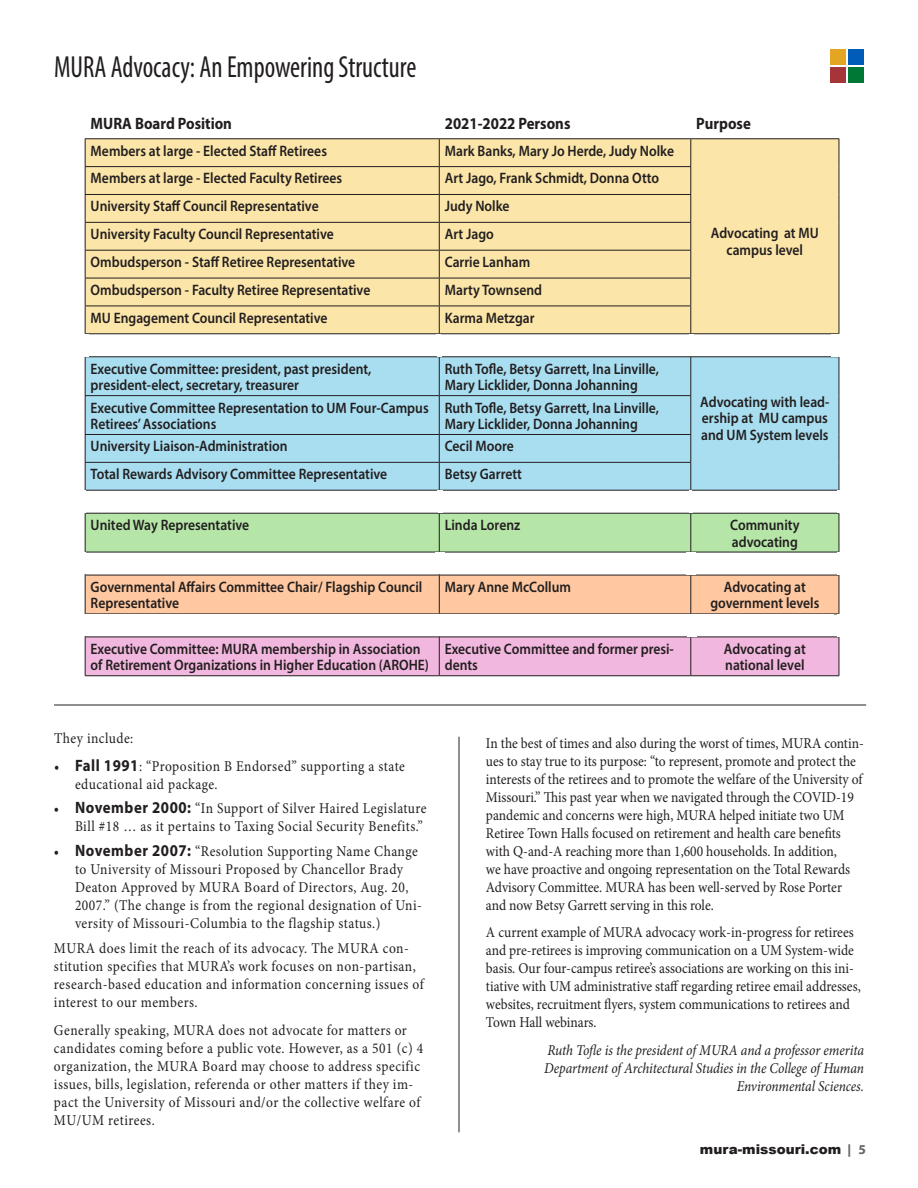
<style>
.page{position:relative;width:918px;height:1188px;background:#fff}
.page>*{position:absolute;margin:0;border:0;box-sizing:border-box;transform-origin:0 0}
.t1{font:condensed 30.6px "Myriad Pro";color:#221e1f;scale:.9 1}
.t2{font:700 16.5px "Myriad Pro";color:#221e1f;scale:.9 1}
.t3{font:600 15.15px/16.5px "Myriad Pro";color:#221e1f;scale:.9 1}
.t4{font:15px/18px "Minion Pro";letter-spacing:.01em;color:#221e1f;scale:.9 1}
.t5{font:15px/18px "Minion Pro";letter-spacing:.035em;color:#221e1f;scale:.9 1}
.t6{font:15px/18px "Minion Pro";letter-spacing:.03em;color:#221e1f;scale:.9 1}
.t7{font:italic 15px/18px "Minion Pro";letter-spacing:-.01em;color:#221e1f;text-align:right;scale:.9 1}
.t8{font:900 13.5px "Arial";color:#221e1f}
.s1{font-family:"Myriad Pro";font-weight:700;font-size:16.5px}
.s2{color:#626366}
.s3{font-family:"Myriad Pro";font-weight:700;color:#626366}
</style>
<div class="page">
<div style="left:830px;top:49px;width:16px;height:16px;background:#e3a623"></div>
<div style="left:848px;top:49px;width:16px;height:16px;background:#005cb9"></div>
<div style="left:830px;top:67px;width:16px;height:16px;background:#a6353a"></div>
<div style="left:848px;top:67px;width:16px;height:16px;background:#007835"></div>
<hr style="left:459px;top:737px;width:1px;height:395px;background:#221e1f">
<hr style="left:54px;top:705px;width:812px;height:1px;background:#221e1f">
<div style="left:89px;top:139px;width:750px;height:194px;background:#fbe5a8"></div>
<div style="left:86px;top:357px;width:753px;height:77px;background:#a9def1"></div>
<hr style="left:85px;top:194px;width:354px;height:1px;background:#221e1f">
<hr style="left:439px;top:194px;width:252px;height:1px;background:#221e1f">
<hr style="left:85px;top:222px;width:354px;height:1px;background:#221e1f">
<hr style="left:439px;top:222px;width:252px;height:1px;background:#221e1f">
<hr style="left:85px;top:250px;width:354px;height:1px;background:#221e1f">
<hr style="left:439px;top:250px;width:252px;height:1px;background:#221e1f">
<hr style="left:85px;top:278px;width:354px;height:1px;background:#221e1f">
<hr style="left:439px;top:278px;width:252px;height:1px;background:#221e1f">
<hr style="left:85px;top:306px;width:354px;height:1px;background:#221e1f">
<hr style="left:439px;top:306px;width:252px;height:1px;background:#221e1f">
<hr style="left:85px;top:333px;width:354px;height:1px;background:#221e1f">
<hr style="left:439px;top:333px;width:252px;height:1px;background:#221e1f">
<hr style="left:691px;top:333px;width:148px;height:1px;background:#221e1f">
<hr style="left:85px;top:356px;width:354px;height:1px;background:#221e1f">
<hr style="left:439px;top:356px;width:252px;height:1px;background:#221e1f">
<hr style="left:439px;top:357px;width:1px;height:38px;background:#221e1f">
<hr style="left:691px;top:356px;width:148px;height:1px;background:#221e1f">
<hr style="left:690px;top:357px;width:1px;height:38px;background:#221e1f">
<hr style="left:85px;top:395px;width:354px;height:1px;background:#221e1f">
<hr style="left:439px;top:395px;width:252px;height:1px;background:#221e1f">
<hr style="left:439px;top:396px;width:1px;height:38px;background:#221e1f">
<hr style="left:690px;top:396px;width:1px;height:38px;background:#221e1f">
<hr style="left:85px;top:138px;width:354px;height:1px;background:#221e1f">
<hr style="left:439px;top:138px;width:252px;height:1px;background:#221e1f">
<hr style="left:691px;top:138px;width:148px;height:1px;background:#221e1f">
<hr style="left:85px;top:166px;width:354px;height:1px;background:#221e1f">
<hr style="left:439px;top:166px;width:252px;height:1px;background:#221e1f">
<svg style="left:839px;top:139px;width:1px;height:195px"></svg>
<hr style="left:85px;top:357px;width:1px;height:38px;background:#221e1f">
<hr style="left:839px;top:357px;width:1px;height:39px;background:#221e1f">
<hr style="left:85px;top:396px;width:1px;height:38px;background:#221e1f">
<hr style="left:839px;top:396px;width:1px;height:38px;background:#221e1f">
<svg style="left:84px;top:434px;width:756px;height:242px"></svg>
<svg style="left:84px;top:139px;width:5px;height:195px"></svg>
<svg style="left:437px;top:139px;width:5px;height:196px"></svg>
<svg style="left:688px;top:139px;width:6px;height:196px"></svg>
<h1 class="t1" style="left:54px;top:48px;width:404px">MURA Advocacy: An Empowering Structure</h1>
<p class="t2" style="left:91px;top:112px;width:159px">MURA Board Position</p>
<p class="t2" style="left:445px;top:112px;width:141px">2021-2022 Persons</p>
<p class="t2" style="left:696px;top:112px;width:62px">Purpose</p>
<p class="t3" style="left:91px;top:142px;width:264px">Members at large - Elected Staff Retirees</p>
<p class="t3" style="left:445px;top:142px;width:256px">Mark Banks, Mary Jo Herde, Judy Nolke</p>
<p class="t3" style="left:91px;top:170px;width:281px">Members at large - Elected Faculty Retirees</p>
<p class="t3" style="left:445px;top:170px;width:240px">Art Jago, Frank Schmidt, Donna Otto</p>
<p class="t3" style="left:91px;top:198px;width:255px">University Staff Council Representative</p>
<p class="t3" style="left:445px;top:198px;width:74px">Judy Nolke</p>
<p class="t3" style="left:91px;top:225px;width:272px">University Faculty Council Representative</p>
<p class="t3" style="left:445px;top:225px;width:56px">Art Jago</p>
<p class="t3" style="left:91px;top:253px;width:296px">Ombudsperson - Staff Retiree Representative</p>
<p class="t3" style="left:445px;top:253px;width:96px">Carrie Lanham</p>
<p class="t3" style="left:91px;top:281px;width:312px">Ombudsperson - Faculty Retiree Representative</p>
<p class="t3" style="left:445px;top:281px;width:110px">Marty Townsend</p>
<p class="t3" style="left:91px;top:309px;width:265px">MU Engagement Council Representative</p>
<p class="t3" style="left:445px;top:309px;width:101px">Karma Metzgar</p>
<p class="t3" style="left:91px;top:360px;width:313px">Executive Committee: president, past president, president-elect, secretary, treasurer</p>
<p class="t3" style="left:445px;top:360px;width:240px">Ruth Tofle, Betsy Garrett, Ina Linville,<br>Mary Licklider, Donna Johanning</p>
<p class="t3" style="left:711px;top:224px;width:122px;text-align:center">Advocating at MU campus level</p>
<p class="t3" style="left:700px;top:393px;width:145px;text-align:justify">Advocating with lead&shy;ership at MU campus and UM System levels</p>
<p class="t3" style="left:91px;top:399px;width:377px">Executive Committee Representation to UM Four-Campus<br>Retirees’ Associations</p>
<p class="t3" style="left:445px;top:399px;width:240px">Ruth Tofle, Betsy Garrett, Ina Linville,<br>Mary Licklider, Donna Johanning</p>
<p class="t3" style="left:91px;top:438px;width:220px">University Liaison-Administration</p>
<p class="t3" style="left:445px;top:438px;width:78px">Cecil Moore</p>
<p class="t3" style="left:91px;top:466px;width:331px">Total Rewards Advisory Committee Representative</p>
<p class="t3" style="left:445px;top:466px;width:87px">Betsy Garrett</p>
<p class="t3" style="left:91px;top:516px;width:178px">United Way Representative</p>
<p class="t3" style="left:445px;top:516px;width:85px">Linda Lorenz</p>
<p class="t3" style="left:730px;top:516px;width:78px">Community advocating</p>
<p class="t3" style="left:91px;top:578px;width:370px">Governmental Affairs Committee Chair/ Flagship Council<br>Representative</p>
<p class="t3" style="left:445px;top:578px;width:142px">Mary Anne McCollum</p>
<p class="t3" style="left:710px;top:578px;width:123px;text-align:center">Advocating at government levels</p>
<p class="t3" style="left:91px;top:640px;width:378px">Executive Committee: MURA membership in Association of Retirement Organizations in Higher Education (AROHE)</p>
<p class="t3" style="left:445px;top:640px;width:256px">Executive Committee and former presi&shy;dents</p>
<p class="t3" style="left:724px;top:640px;width:93px">Advocating at national level</p>
<p class="t5" style="left:54px;top:729px;width:90px">They include:</p>
<p class="t5" style="left:75px;top:757px;width:368px;text-indent:-21px">• <span class="s1">Fall 1991</span>: “Proposition B Endorsed” supporting a state educational aid package.</p>
<p class="t5" style="left:54px;top:800px;width:416px;text-align:right">• <span class="s1">November 2000:</span> “In Support of Silver Haired Legislature<br>Bill #18 … as it pertains to Taxing Social Security Benefits.”</p>
<p class="t6" style="left:75px;top:843px;width:387px;text-indent:-21px">• <span class="s1">November 2007:</span> “Resolution Supporting Name Change to University of Missouri Proposed by Chancellor Brady Deaton Approved by MURA Board of Directors, Aug. 20, 2007.” (The change is from the regional designation of Uni&shy;versity of Missouri-Columbia to the flagship status.)</p>
<p class="t5" style="left:54px;top:939px;width:412px">MURA does limit the reach of its advocacy. The MURA con&shy;stitution specifies that MURA’s work focuses on non-partisan, research-based education and information concerning issues of interest to our members.</p>
<p class="t5" style="left:54px;top:1021px;width:412px">Generally speaking, MURA does not advocate for matters or candidates coming before a public vote. However, as a 501 (c) 4 organization, the MURA Board may choose to address specific issues, bills, legislation, referenda or other matters if they im&shy;pact the University of Missouri and/or the collective welfare of MU/UM retirees.</p>
<p class="t4" style="left:486px;top:734px;width:421px">In the best of times and also during the worst of times, MURA contin&shy;ues to stay true to its purpose: “to represent, promote and protect the interests of the retirees and to promote the welfare of the University of Missouri.” This past year when we navigated through the COVID-19 pandemic and concerns were high, MURA helped initiate two UM Retiree Town Halls focused on retirement and health care benefits with Q-and-A reaching more than 1,600 households. In addition,<br>we have proactive and ongoing representation on the Total Rewards Advisory Committee. MURA has been well-served by Rose Porter and now Betsy Garrett serving in this role.</p>
<p class="t4" style="left:486px;top:924px;width:418px">A current example of MURA advocacy work-in-progress for retirees and pre-retirees is improving communication on a UM System-wide basis. Our four-campus retiree’s associations are working on this ini&shy;tiative with UM administrative staff regarding retiree email addresses, websites, recruitment flyers, system communications to retirees and Town Hall webinars.</p>
<p class="t7" style="left:544px;top:1041px;width:357px">Ruth Tofle is the president of MURA and a professor emerita<br>Department of Architectural Studies in the College of Human<br>Environmental Sciences.</p>
<p class="t8" style="left:700px;top:1139px;width:168px">mura-missouri.com <span class="s2">|</span> <span class="s3">5</span></p>
</div>
